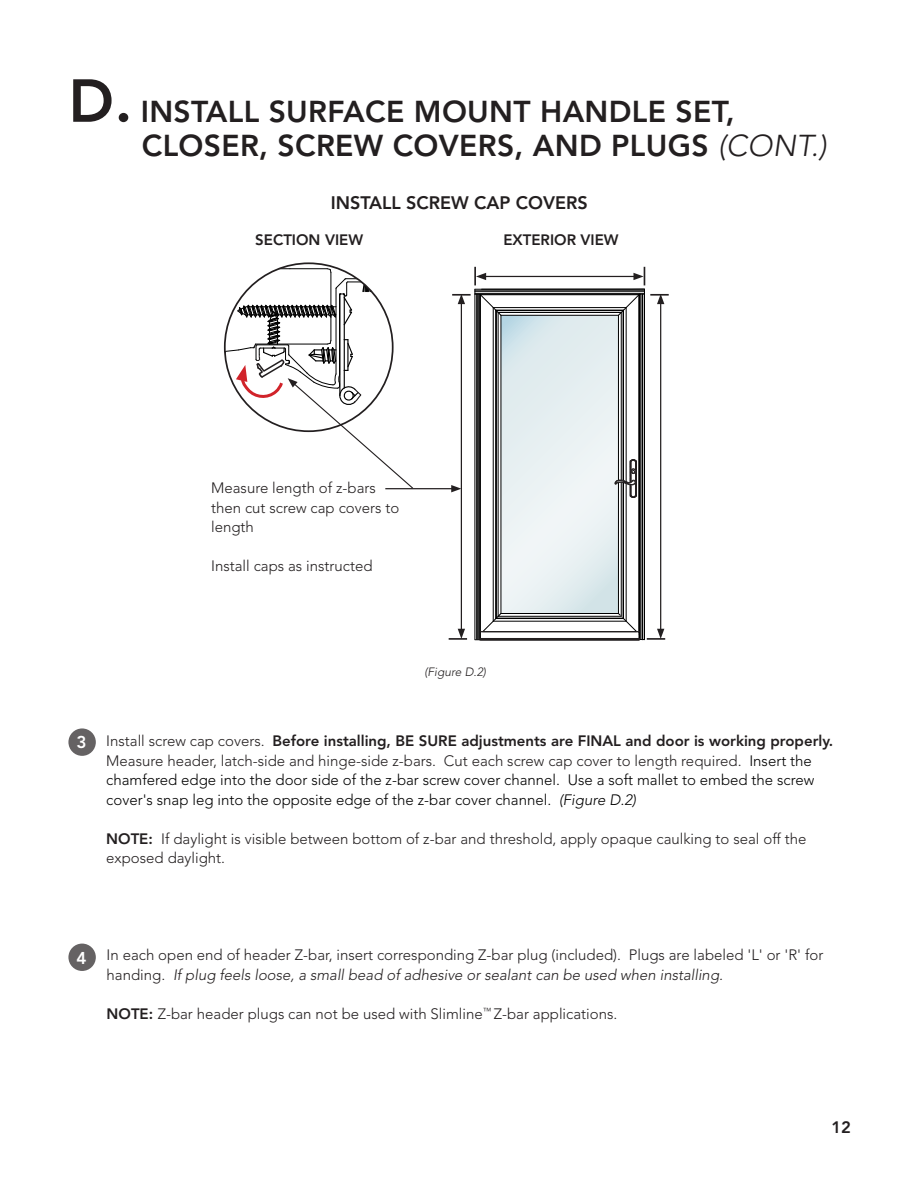
<style>
.page{position:relative;width:918px;height:1188px;background:#fff}
.page>*{position:absolute;margin:0;border:0;box-sizing:border-box;transform-origin:0 0}
.t1{font:800 30px "Avenir LT Std";letter-spacing:.01em;color:#231f20}
.t2{font:800 18px "Avenir LT Std";color:#231f20}
.t3{font:800 16.95px "Avenir LT Std";color:#fff}
.t4{font:800 16.5px "Avenir LT Std";color:#231f20}
.t5{font:300 15px/19.5px "Avenir LT Std";color:#231f20}
.t6{font:300 15px/19.5px "Avenir LT Std";color:#000}
.t7{font:800 15px "Avenir LT Std";color:#231f20}
.t8{font:italic 300 12px "Avenir LT Std";color:#231f20}
.s1{font-size:60px}
.s2{font-weight:300;font-style:italic}
.s3{color:#231f20}
.s4{font-weight:800;color:#231f20}
.s5{font-style:italic}
.s6{font-weight:800}
</style>
<div class="page">
<hr style="left:385px;top:488px;width:69px;height:1px;background:#231f20">
<svg style="left:449px;top:267px;width:220px;height:374px"></svg>
<svg style="left:225px;top:268px;width:189px;height:222px"></svg>
<div style="left:68px;top:944px;width:28px;height:27px;background:#656263;border-radius:50%"></div>
<div style="left:68px;top:728px;width:28px;height:28px;background:#656263;border-radius:50%"></div>
<p class="t1" style="left:68px;top:94px;width:668px"><span class="s1">D.</span> INSTALL SURFACE MOUNT HANDLE SET,</p>
<p class="t1" style="left:142px;top:128px;width:686px">CLOSER, SCREW COVERS, AND PLUGS <span class="s2">(CONT.)</span></p>
<p class="t2" style="left:331px;top:192px;width:258px">INSTALL SCREW CAP COVERS</p>
<p class="t7" style="left:255px;top:231px;width:109px">SECTION VIEW</p>
<p class="t7" style="left:503px;top:231px;width:117px">EXTERIOR VIEW</p>
<p class="t5" style="left:211px;top:478px;width:190px">Measure length of z-bars then cut screw cap covers to length</p>
<p class="t5" style="left:211px;top:556px;width:163px">Install caps as instructed</p>
<p class="t8" style="left:424px;top:665px;width:63px">(Figure D.2)</p>
<p class="t3" style="left:77px;top:732px;width:12px">3</p>
<p class="t6" style="left:106px;top:731px;width:729px"><span class="s3">Install screw cap covers.</span> <span class="s4">Before installing, BE SURE adjustments are FINAL and door is working properly.<br></span><span class="s3">Measure header, latch-side and hinge-side z-bars. Cut each screw cap cover to length required.</span> Insert the chamfered edge into the door side of the z-bar screw cover channel. Use a soft mallet to embed the screw cover's snap leg into the opposite edge of the z-bar cover channel. <span class="s5">(Figure D.2)</span></p>
<p class="t5" style="left:106px;top:829px;width:702px"><span class="s6">NOTE:</span> If daylight is visible between bottom of z-bar and threshold, apply opaque caulking to seal off the exposed daylight.</p>
<p class="t3" style="left:77px;top:948px;width:12px">4</p>
<p class="t5" style="left:107px;top:945px;width:718px">In each open end of header Z-bar, insert corresponding Z-bar plug (included). Plugs are labeled 'L' or 'R' for handing. <span class="s5">If plug feels loose, a small bead of adhesive or sealant can be used when installing.</span></p>
<p class="t5" style="left:107px;top:1004px;width:512px"><span class="s6">NOTE:</span> Z-bar header plugs can not be used with Slimline<sup>™</sup> Z-bar applications.</p>
<p class="t4" style="left:831px;top:1117px;width:21px">12</p>
</div>
